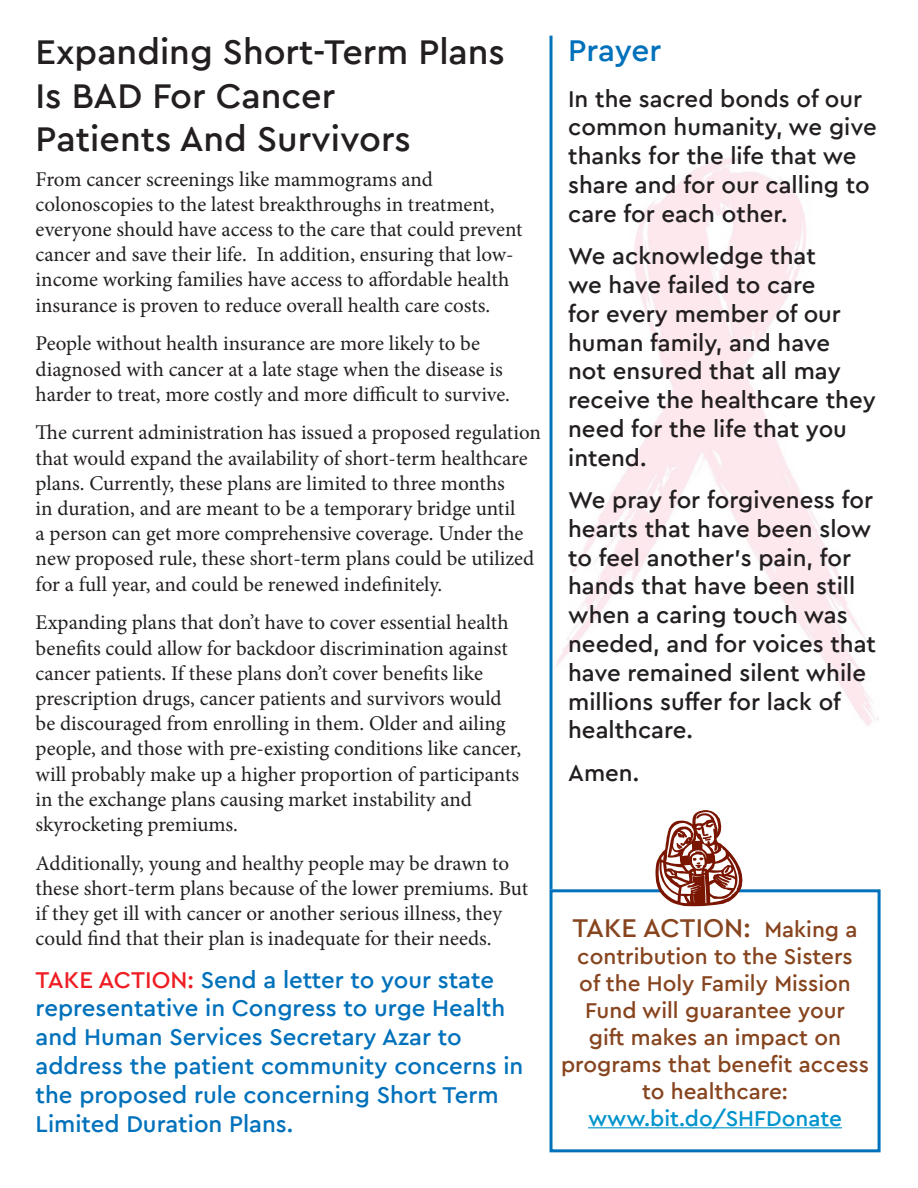
<style>
.page{position:relative;width:918px;height:1188px;background:#fff}
.page>*{position:absolute;margin:0;border:0;box-sizing:border-box;transform-origin:0 0}
.t1{font:500 36px/43.2px "Cera PRO Modern";color:#231f20}
.t2{font:500 31.5px "Cera PRO Modern";color:#0071bb}
.t3{font:500 27px "Cera PRO Modern";color:#87451f}
.t4{font:500 24px/28.8px "Cera PRO Modern";color:#231f20}
.t5{font:500 24px/28.8px "Cera PRO Modern";color:#0071bb}
.t6{font:500 22.5px/27px "Cera PRO Modern";color:#87451f;text-align:center}
.t7{font:21px/25.2px "Minion Pro";color:#231f20}
.s1{color:#ee1d23}
.s2{font-size:22.5px}
.s3{color:#0094cc}
</style>
<div class="page">
<img style="left:555px;top:158px;width:324px;height:568px">
<hr style="left:588px;top:1127px;width:254px;height:1px;background:#0094cc">
<div style="left:550px;top:889px;width:331px;height:263px;border:3px solid #0071bb"></div>
<svg style="left:655px;top:810px;width:94px;height:96px"></svg>
<hr style="left:550px;top:36px;width:3px;height:853px;background:#0071bb">
<p class="t1" style="left:36px;top:29px;width:471px">Expanding Short-Term Plans<br>Is BAD For Cancer<br>Patients And Survivors</p>
<p class="t7" style="left:36px;top:166px;width:488px">From cancer screenings like mammograms and colonoscopies to the latest breakthroughs in treatment, everyone should have access to the care that could prevent cancer and save their life. In addition, ensuring that low&shy;income working families have access to affordable health insurance is proven to reduce overall health care costs.</p>
<p class="t7" style="left:36px;top:331px;width:476px">People without health insurance are more likely to be diagnosed with cancer at a late stage when the disease is harder to treat, more costly and more difficult to survive.</p>
<p class="t7" style="left:36px;top:420px;width:507px">The current administration has issued a proposed regulation that would expand the availability of short-term healthcare plans. Currently, these plans are limited to three months<br>in duration, and are meant to be a temporary bridge until<br>a person can get more comprehensive coverage. Under the new proposed rule, these short-term plans could be utilized for a full year, and could be renewed indefinitely.</p>
<p class="t7" style="left:36px;top:610px;width:487px">Expanding plans that don’t have to cover essential health benefits could allow for backdoor discrimination against cancer patients. If these plans don’t cover benefits like prescription drugs, cancer patients and survivors would be discouraged from enrolling in them. Older and ailing people, and those with pre-existing conditions like cancer, will probably make up a higher proportion of participants in the exchange plans causing market instability and skyrocketing premiums.</p>
<p class="t7" style="left:36px;top:850px;width:494px">Additionally, young and healthy people may be drawn to these short-term plans because of the lower premiums. But if they get ill with cancer or another serious illness, they could find that their plan is inadequate for their needs.</p>
<p class="t5" style="left:36px;top:964px;width:489px"><span class="s1">TAKE ACTION:</span> Send a letter to your state representative in Congress to urge Health and Human Services Secretary Azar to address the patient community concerns in the proposed rule concerning Short Term Limited Duration Plans.</p>
<p class="t2" style="left:568px;top:29px;width:95px">Prayer</p>
<p class="t4" style="left:568px;top:83px;width:310px">In the sacred bonds of our common humanity, we give thanks for the life that we share and for our calling to care for each other.</p>
<p class="t4" style="left:568px;top:241px;width:309px">We acknowledge that<br>we have failed to care<br>for every member of our human family, and have<br>not ensured that all may receive the healthcare they need for the life that you intend.</p>
<p class="t4" style="left:568px;top:485px;width:310px">We pray for forgiveness for hearts that have been slow to feel another’s pain, for hands that have been still when a caring touch was needed, and for voices that have remained silent while millions suffer for lack of healthcare.</p>
<p class="t4" style="left:568px;top:757px;width:73px">Amen.</p>
<p class="t3" style="left:572px;top:910px;width:287px">TAKE ACTION: <span class="s2">Making a</span></p>
<p class="t6" style="left:561px;top:942px;width:309px">contribution to the Sisters<br>of the Holy Family Mission<br>Fund will guarantee your<br>gift makes an impact on programs that benefit access to healthcare: <span class="s3">www.bit.do/SHFDonate</span></p>
</div>
